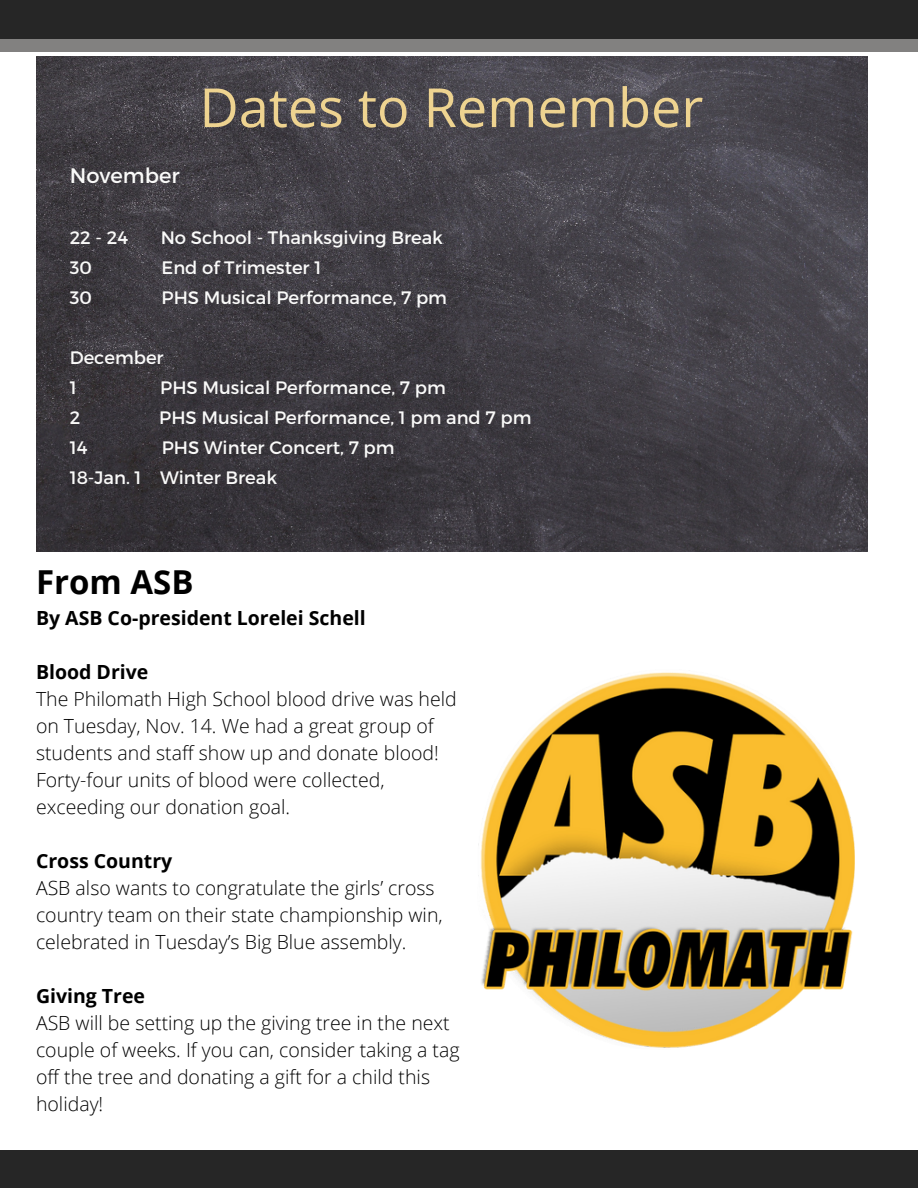
<style>
.page{position:relative;width:918px;height:1188px;background:#fff}
.page>*{position:absolute;margin:0;border:0;box-sizing:border-box;transform-origin:0 0}
.t1{font:54px "Open Sans";color:#eed390}
.t2{font:700 33px "Open Sans";color:#000}
.t3{font:21px "Montserrat";color:#fafaf9}
.t4{font:300 19.5px/27px "Open Sans";color:#000}
.t5{font:700 19.5px "Open Sans";color:#000}
.t6{font:18px "Montserrat";color:#fafaf9}
</style>
<div class="page">
<div style="left:0;top:1150px;width:918px;height:38px;background:#262626"></div>
<div style="left:0;top:0;width:918px;height:45px;background:#262626"></div>
<div style="left:0;top:40px;width:918px;height:12px;background:#828180"></div>
<img style="left:36px;top:57px;width:831px;height:495px">
<img style="left:478px;top:672px;width:377px;height:376px">
<p class="t3" style="left:70px;top:161px;width:111px">November</p>
<p class="t1" style="left:199px;top:69px;width:505px">Dates to Remember</p>
<p class="t6" style="left:70px;top:226px;width:60px">22 - 24</p>
<p class="t6" style="left:161px;top:226px;width:284px">No School - Thanksgiving Break</p>
<p class="t6" style="left:70px;top:256px;width:24px">30</p>
<p class="t6" style="left:162px;top:256px;width:161px">End of Trimester 1</p>
<p class="t6" style="left:70px;top:286px;width:24px">30</p>
<p class="t6" style="left:162px;top:286px;width:287px">PHS Musical Performance, 7 pm</p>
<p class="t6" style="left:70px;top:346px;width:95px">December</p>
<p class="t6" style="left:70px;top:376px;width:8px">1</p>
<p class="t6" style="left:160px;top:376px;width:287px">PHS Musical Performance, 7 pm</p>
<p class="t6" style="left:70px;top:406px;width:12px">2</p>
<p class="t6" style="left:159px;top:406px;width:374px">PHS Musical Performance, 1 pm and 7 pm</p>
<p class="t6" style="left:70px;top:436px;width:19px">14</p>
<p class="t6" style="left:162px;top:436px;width:234px">PHS Winter Concert, 7 pm</p>
<p class="t6" style="left:70px;top:466px;width:209px">18-Jan. 1 Winter Break</p>
<p class="t2" style="left:36px;top:559px;width:159px">From ASB</p>
<p class="t5" style="left:36px;top:604px;width:331px">By ASB Co-president Lorelei Schell</p>
<p class="t5" style="left:36px;top:658px;width:114px">Blood Drive</p>
<p class="t4" style="left:36px;top:685px;width:422px">The Philomath High School blood drive was held on Tuesday, Nov. 14. We had a great group of students and staff show up and donate blood!<br>Forty-four units of blood were collected, exceeding our donation goal.</p>
<p class="t5" style="left:36px;top:847px;width:138px">Cross Country</p>
<p class="t4" style="left:36px;top:874px;width:408px">ASB also wants to congratulate the girls’ cross country team on their state championship win, celebrated in Tuesday’s Big Blue assembly.</p>
<p class="t5" style="left:36px;top:982px;width:111px">Giving Tree</p>
<p class="t4" style="left:36px;top:1009px;width:425px">ASB will be setting up the giving tree in the next couple of weeks. If you can, consider taking a tag off the tree and donating a gift for a child this holiday!</p>
</div>
